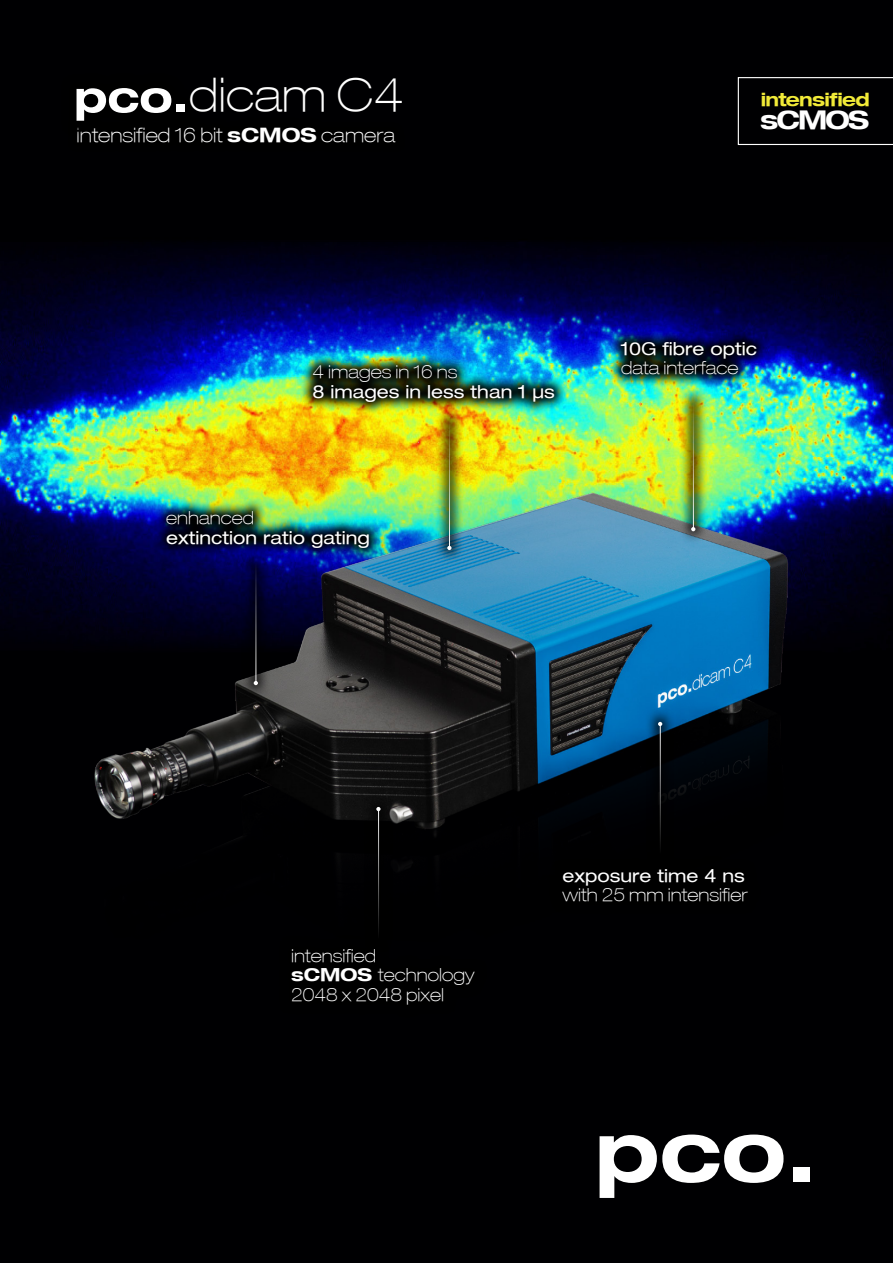
<style>
.page{position:relative;width:893px;height:1263px;background:#fff}
.page>*{position:absolute;margin:0;border:0;box-sizing:border-box;transform-origin:0 0}
.t1{font:100 expanded 46.35px "Helvetica Neue";color:#fff}
.t2{font:700 expanded 25.8px "Helvetica Neue";letter-spacing:-.07em;color:#fff}
.t3{font:100 expanded 19.95px "Helvetica Neue";color:#fff}
.t4{font:700 expanded 18.45px "Helvetica Neue";letter-spacing:-.04em;color:#f1ea38}
.t5{font:100 expanded 18px "Helvetica Neue";color:#fff}
.t6{font:expanded 18px "Helvetica Neue";color:#fff}
.s1{font-weight:700}
</style>
<div class="page">
<img style="left:0;top:0;width:893px;height:1263px">
<div style="left:68px;top:118px;width:337px;height:34px;background:#000"></div>
<div style="left:61px;top:72px;width:140px;height:64px;background:#000"></div>
<svg style="left:77px;top:88px;width:94px;height:33px"></svg>
<div style="left:176px;top:105px;width:9px;height:7px;background:#fff"></div>
<svg style="left:600px;top:1134px;width:183px;height:64px"></svg>
<div style="left:793px;top:1167px;width:17px;height:14px;background:#fff"></div>
<div style="left:738px;top:77px;width:155px;height:68px;background:#000002"></div>
<img style="left:63px;top:460px;width:743px;height:566px">
<img style="left:154px;top:498px;width:229px;height:62px">
<svg style="left:241px;top:548px;width:30px;height:150px;background:#0c0c2f"></svg>
<hr style="left:256px;top:561px;width:1px;height:121px;background:#fff">
<svg style="left:254px;top:681px;width:4px;height:4px"></svg>
<img style="left:300px;top:352px;width:267px;height:62px">
<img style="left:434px;top:405px;width:31px;height:158px">
<hr style="left:449px;top:418px;width:1px;height:129px;background:#fff">
<svg style="left:447px;top:546px;width:4px;height:4px"></svg>
<div style="left:279px;top:936px;width:208px;height:82px;background:#000"></div>
<div style="left:549px;top:856px;width:212px;height:59px;background:#000"></div>
<img style="left:607px;top:328px;width:162px;height:60px">
<img style="left:678px;top:386px;width:31px;height:159px">
<hr style="left:693px;top:400px;width:1px;height:128px;background:#fff">
<svg style="left:691px;top:527px;width:4px;height:4px"></svg>
<svg style="left:645px;top:709px;width:31px;height:147px;background:#01101b"></svg>
<hr style="left:660px;top:725px;width:1px;height:128px;background:#fff">
<svg style="left:658px;top:722px;width:4px;height:4px"></svg>
<div style="left:363px;top:794px;width:31px;height:158px;background:#000"></div>
<hr style="left:378px;top:810px;width:1px;height:129px;background:#fff">
<svg style="left:376px;top:807px;width:5px;height:4px"></svg>
<p class="t1" style="left:189px;top:67px;width:216px">dicam C4</p>
<p class="t3" style="left:77px;top:123px;width:320px">intensified 16 bit <span class="s1">sCMOS</span> camera</p>
<p class="t4" style="left:761px;top:88px;width:111px">intensified</p>
<p class="t2" style="left:760px;top:103px;width:111px">sCMOS</p>
<p class="t5" style="left:313px;top:361px;width:146px">4 images in 16 ns</p>
<p class="t6" style="left:313px;top:380px;width:244px">8 images in less than 1 µs</p>
<p class="t5" style="left:166px;top:507px;width:90px">enhanced</p>
<p class="t6" style="left:166px;top:526px;width:205px">extinction ratio gating</p>
<p class="t6" style="left:621px;top:337px;width:137px">10G fibre optic</p>
<p class="t5" style="left:621px;top:357px;width:119px">data interface</p>
<p class="t5" style="left:291px;top:945px;width:86px">intensified</p>
<p class="t5" style="left:291px;top:964px;width:185px"><span class="s1">sCMOS</span> technology</p>
<p class="t5" style="left:291px;top:984px;width:154px">2048 x 2048 pixel</p>
<p class="t6" style="left:562px;top:864px;width:184px">exposure time 4 ns</p>
<p class="t5" style="left:562px;top:884px;width:187px">with 25 mm intensifier</p>
</div>
